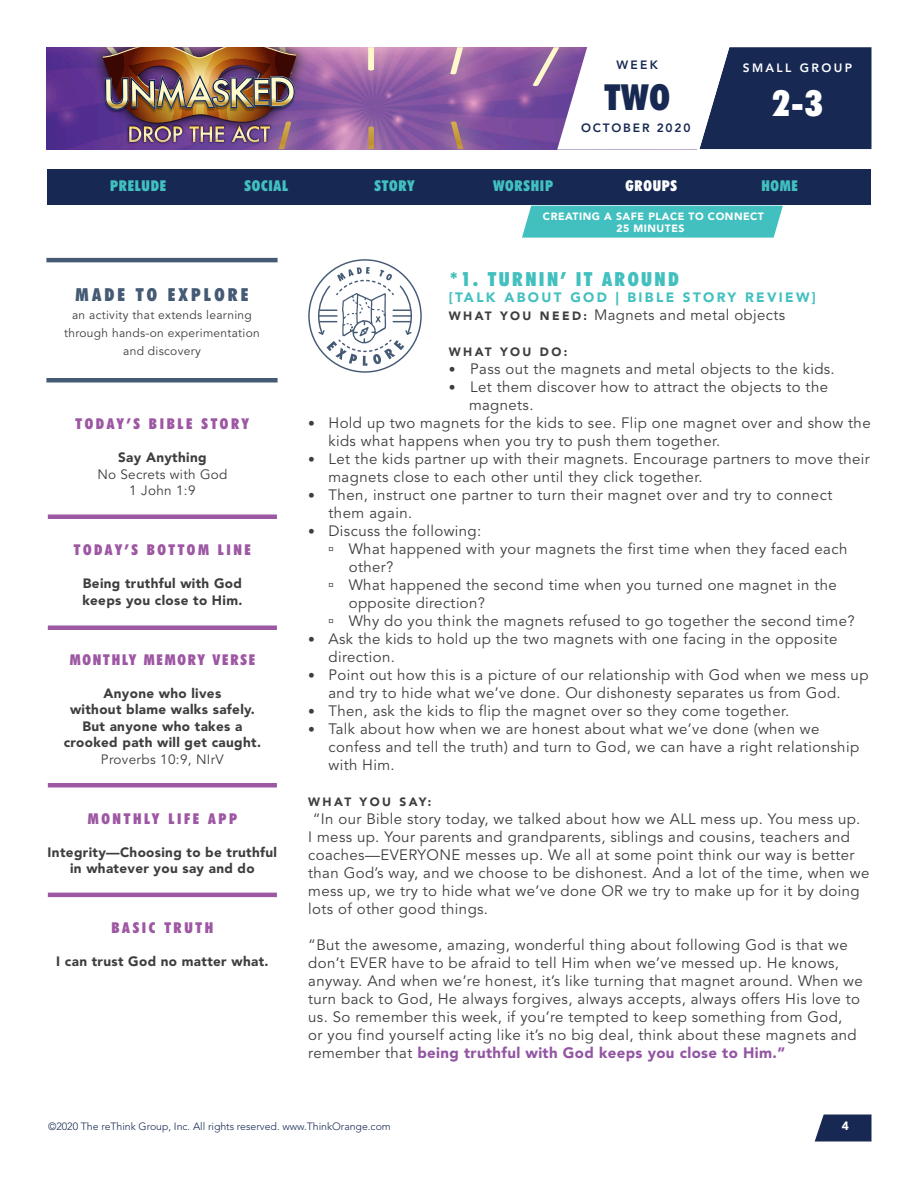
<style>
.page{position:relative;width:918px;height:1188px;background:#fff}
.page>*{position:absolute;margin:0;border:0;box-sizing:border-box;transform-origin:0 0}
.t1{font:900 condensed 36px "Futura BT";color:#fff}
.t2{font:900 condensed 36px "Futura BT";color:#172953}
.Paragraph_Style_1{font:900 condensed 19.5px "Futura BT";letter-spacing:.125em;color:#42c0bf}
.t3{font:900 condensed 18px "Futura BT";letter-spacing:.175em;color:#455a75}
.Paragraph_Style_1-2{font:15px/18px "Avenir LT Std";letter-spacing:.025em;color:#3e3e3f}
.t4{font:900 condensed 15px "Futura BT";letter-spacing:.17em;color:#9d57a3}
.t5{font:900 condensed 15px "Futura BT";letter-spacing:.05em;color:#42c0bf}
.t6{font:900 condensed 15px "Futura BT";letter-spacing:.12em;color:#9d57a3}
.t7{font:900 condensed 15px "Futura BT";letter-spacing:.05em;color:#fff}
.t8{font:900 13.5px/16.5px "Avenir LT Std";letter-spacing:.025em;color:#3e3e3f;text-align:center}
.t9{font:13.5px/16.5px "Avenir LT Std";letter-spacing:.02em;color:#3e3e3f;text-align:center}
.Paragraph_Style_1-3{font:900 13.5px "Avenir LT Std";letter-spacing:.175em;color:#42c0bf}
.t10{font:12px/18px "Avenir LT Std";letter-spacing:.025em;color:#3e3e3f;text-align:center}
.Paragraph_Style_1-4{font:900 12px "Avenir LT Std";letter-spacing:.2em;color:#3e3e3f}
.t11{font:800 12px "Avenir LT Std";letter-spacing:.15em;color:#172953}
.t12{font:800 12px "Avenir LT Std";letter-spacing:.2em;color:#fff}
.t13{font:900 12px "Avenir LT Std";color:#fff}
.t14{font:300 10.5px "Avenir LT Std";color:#172953}
.t15{font:900 10.5px/12px "Avenir LT Std";letter-spacing:.05em;color:#fff;text-align:center}
.s1{font-weight:900;font-size:12px}
.s2{font-family:"Avenir";font-size:13.5px}
.s3{font-weight:900;color:#9255a2}
</style>
<div class="page">
<img style="left:46px;top:47px;width:487px;height:102px">
<img style="left:334px;top:47px;width:74px;height:57px">
<svg style="left:368px;top:47px;width:6px;height:23px"></svg>
<img style="left:316px;top:47px;width:10px;height:61px">
<img style="left:416px;top:47px;width:83px;height:61px">
<svg style="left:450px;top:47px;width:13px;height:27px"></svg>
<img style="left:46px;top:47px;width:37px;height:49px">
<img style="left:499px;top:47px;width:34px;height:75px">
<img style="left:83px;top:47px;width:233px;height:96px">
<img style="left:336px;top:95px;width:70px;height:54px">
<svg style="left:368px;top:127px;width:6px;height:22px"></svg>
<img style="left:419px;top:89px;width:86px;height:60px">
<svg style="left:451px;top:121px;width:12px;height:28px"></svg>
<img style="left:297px;top:89px;width:26px;height:60px">
<img style="left:103px;top:47px;width:194px;height:102px">
<svg style="left:815px;top:1114px;width:57px;height:28px;background:#314166"></svg>
<svg style="left:533px;top:47px;width:339px;height:103px"></svg>
<div style="left:48px;top:783px;width:229px;height:5px;background:#9d57a3"></div>
<div style="left:48px;top:514px;width:229px;height:5px;background:#9d57a3"></div>
<hr style="left:48px;top:626px;width:229px;height:4px;background:#9d57a3">
<hr style="left:48px;top:893px;width:229px;height:4px;background:#9d57a3">
<div style="left:522px;top:206px;width:261px;height:32px;background:#42c0bf"></div>
<div style="left:47px;top:170px;width:824px;height:36px;background:#172953"></div>
<hr style="left:46px;top:378px;width:232px;height:4px;background:#455a75">
<hr style="left:46px;top:258px;width:232px;height:4px;background:#455a75">
<svg style="left:308px;top:259px;width:114px;height:114px"></svg>
<p class="t11" style="left:616px;top:58px;width:43px">WEEK</p>
<h1 class="t2" style="left:604px;top:75px;width:67px">TWO</h1>
<p class="t11" style="left:581px;top:121px;width:111px">OCTOBER 2020</p>
<p class="t12" style="left:743px;top:61px;width:111px">SMALL GROUP</p>
<h1 class="t1" style="left:773px;top:81px;width:51px">2-3</h1>
<p class="t5" style="left:110px;top:177px;width:57px">PRELUDE</p>
<p class="t5" style="left:245px;top:177px;width:45px">SOCIAL</p>
<p class="t5" style="left:375px;top:177px;width:42px">STORY</p>
<p class="t5" style="left:493px;top:177px;width:62px">WORSHIP</p>
<p class="t7" style="left:626px;top:177px;width:53px">GROUPS</p>
<p class="t5" style="left:761px;top:177px;width:38px">HOME</p>
<p class="t3" style="left:76px;top:284px;width:174px">MADE TO EXPLORE</p>
<p class="t10" style="left:64px;top:306px;width:197px">an activity that extends learning through hands-on experimentation and discovery</p>
<p class="t4" style="left:76px;top:415px;width:175px">TODAY’S BIBLE STORY</p>
<p class="t8" style="left:118px;top:449px;width:90px">Say Anything</p>
<p class="t9" style="left:97px;top:466px;width:131px">No Secrets with God<br>1 John 1:9</p>
<p class="t4" style="left:74px;top:541px;width:178px">TODAY’S BOTTOM LINE</p>
<p class="t8" style="left:82px;top:575px;width:162px;text-align:left">Being truthful with God keeps you close to Him.</p>
<p class="t6" style="left:70px;top:650px;width:187px">MONTHLY MEMORY VERSE</p>
<p class="t8" style="left:64px;top:685px;width:199px">Anyone who lives<br>without blame walks safely.<br>But anyone who takes a crooked path will get caught.</p>
<p class="t9" style="left:101px;top:751px;width:124px">Proverbs 10:9, NIrV</p>
<p class="t4" style="left:88px;top:809px;width:151px">MONTHLY LIFE APP</p>
<p class="t8" style="left:48px;top:844px;width:231px">Integrity—Choosing to be truthful in whatever you say and do</p>
<p class="t4" style="left:112px;top:919px;width:103px">BASIC TRUTH</p>
<p class="t8" style="left:56px;top:953px;width:214px">I can trust God no matter what.</p>
<p class="t15" style="left:543px;top:210px;width:223px">CREATING A SAFE PLACE TO CONNECT<br>25 MINUTES</p>
<p class="Paragraph_Style_1" style="left:449px;top:267px;width:232px">*1. TURNIN’ IT AROUND</p>
<p class="Paragraph_Style_1-3" style="left:449px;top:289px;width:369px">[TALK ABOUT GOD | BIBLE STORY REVIEW]</p>
<p class="Paragraph_Style_1-2" style="left:449px;top:306px;width:338px"><span class="s1">W H AT Y O U N E E D :</span> Magnets and metal objects</p>
<p class="Paragraph_Style_1-4" style="left:449px;top:345px;width:120px">WHAT YOU DO:</p>
<p class="Paragraph_Style_1-2" style="left:449px;top:360px;width:388px"><span class="s2">•</span> Pass out the magnets and metal objects to the kids.</p>
<p class="Paragraph_Style_1-2" style="left:469px;top:378px;width:361px;text-indent:-20px"><span class="s2">•</span> Let them discover how to attract the objects to the magnets.</p>
<p class="Paragraph_Style_1-2" style="left:328px;top:414px;width:544px;text-indent:-20px"><span class="s2">•</span> Hold up two magnets for the kids to see. Flip one magnet over and show the kids what happens when you try to push them together.</p>
<p class="Paragraph_Style_1-2" style="left:328px;top:450px;width:543px;text-indent:-20px"><span class="s2">•</span> Let the kids partner up with their magnets. Encourage partners to move their magnets close to each other until they click together.</p>
<p class="Paragraph_Style_1-2" style="left:328px;top:486px;width:505px;text-indent:-20px"><span class="s2">•</span> Then, instruct one partner to turn their magnet over and try to connect them again.</p>
<p class="Paragraph_Style_1-2" style="left:308px;top:522px;width:175px"><span class="s2">•</span> Discuss the following:</p>
<p class="Paragraph_Style_1-2" style="left:349px;top:540px;width:500px">What happened with your magnets the first time when they faced each other?</p>
<p class="Paragraph_Style_1-2" style="left:349px;top:576px;width:490px">What happened the second time when you turned one magnet in the opposite direction?</p>
<p class="Paragraph_Style_1-2" style="left:349px;top:612px;width:507px">Why do you think the magnets refused to go together the second time?</p>
<p class="Paragraph_Style_1-2" style="left:328px;top:630px;width:511px;text-indent:-20px"><span class="s2">•</span> Ask the kids to hold up the two magnets with one facing in the opposite direction.</p>
<p class="Paragraph_Style_1-2" style="left:308px;top:666px;width:562px;text-align:center"><span class="s2">•</span> Point out how this is a picture of our relationship with God when we mess up and try to hide what we’ve done. Our dishonesty separates us from God.</p>
<p class="Paragraph_Style_1-2" style="left:308px;top:702px;width:482px"><span class="s2">•</span> Then, ask the kids to flip the magnet over so they come together.</p>
<p class="Paragraph_Style_1-2" style="left:328px;top:720px;width:532px;text-indent:-20px"><span class="s2">•</span> Talk about how when we are honest about what we’ve done (when we confess and tell the truth) and turn to God, we can have a right relationship with Him.</p>
<p class="Paragraph_Style_1-4" style="left:308px;top:795px;width:125px">WHAT YOU SAY:</p>
<p class="Paragraph_Style_1-2" style="left:308px;top:810px;width:563px;text-indent:5px">“In our Bible story today, we talked about how we ALL mess up. You mess up.<br>I mess up. Your parents and grandparents, siblings and cousins, teachers and coaches—EVERYONE messes up. We all at some point think our way is better than God’s way, and we choose to be dishonest. And a lot of the time, when we mess up, we try to hide what we’ve done OR we try to make up for it by doing lots of other good things.</p>
<p class="Paragraph_Style_1-2" style="left:308px;top:936px;width:556px">“But the awesome, amazing, wonderful thing about following God is that we don’t EVER have to be afraid to tell Him when we’ve messed up. He knows, anyway. And when we’re honest, it’s like turning that magnet around. When we turn back to God, He always forgives, always accepts, always offers His love to us. So remember this week, if you’re tempted to keep something from God,<br>or you find yourself acting like it’s no big deal, think about these magnets and remember that <span class="s3">being truthful with God keeps you close to Him.”</span></p>
<p class="t14" style="left:48px;top:1120px;width:344px">©2020 The reThink Group, Inc. All rights reserved. www.ThinkOrange.com</p>
<p class="t13" style="left:842px;top:1118px;width:9px">4</p>
</div>
